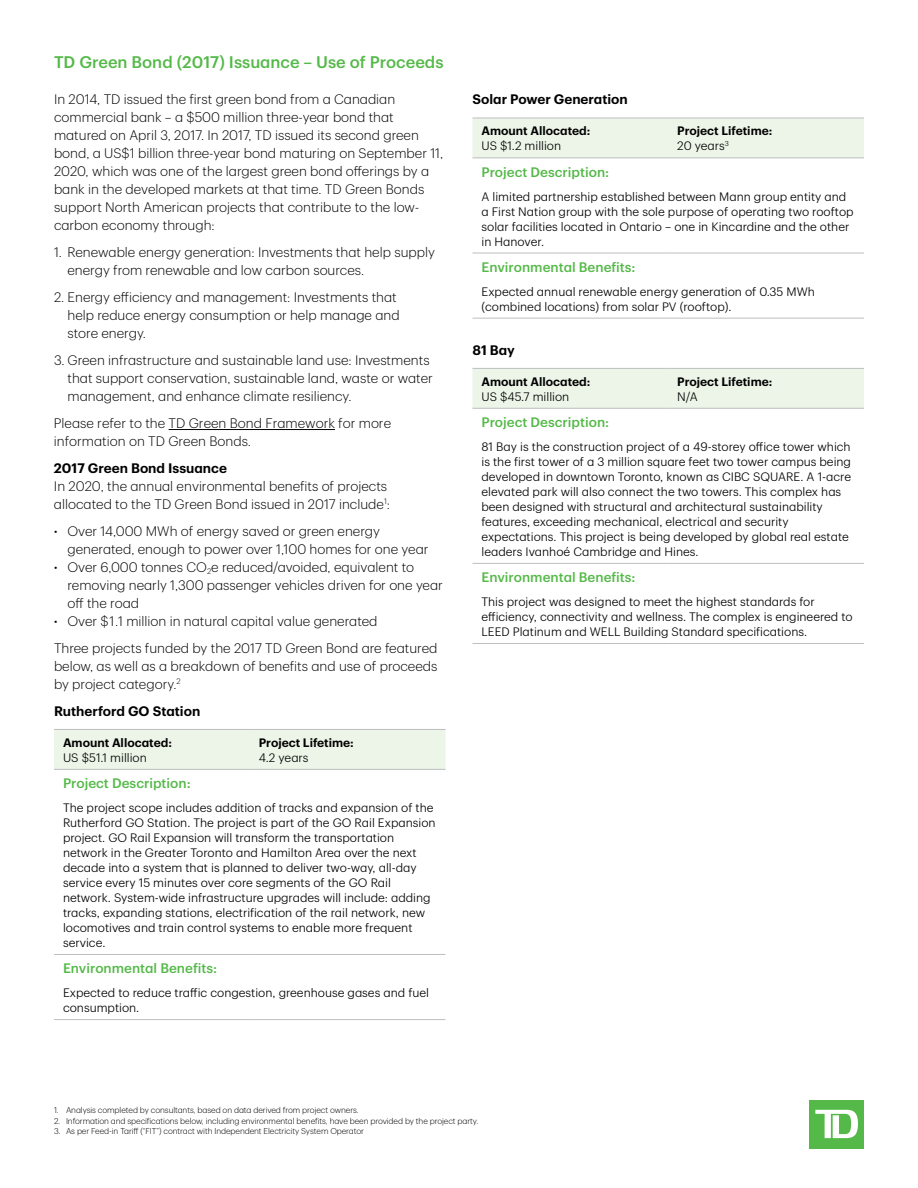
<style>
.page{position:relative;width:918px;height:1188px;background:#fff}
.page>*{position:absolute;margin:0;border:0;box-sizing:border-box;transform-origin:0 0}
.t1{font:500 16.5px "TD Graphik";color:#54b948}
.t2{font:300 13.5px/18px "TD Graphik";color:#000}
.t3{font:500 13.5px "TD Graphik";color:#54b948}
.t4{font:600 13.5px "TD Graphik";color:#000}
.t5{font:300 12px/15px "TD Graphik";color:#000}
.t6{font:600 12px/15px "TD Graphik";color:#000}
.t7{font:300 8.25px "TD Graphik";letter-spacing:-.01em;color:#000}
.s1{font-size:10.5px}
.s2{font-weight:300}
</style>
<div class="page">
<div style="left:810px;top:1100px;width:54px;height:49px;background:#54b948"></div>
<svg style="left:815px;top:1110px;width:43px;height:28px"></svg>
<hr style="left:169px;top:429px;width:166px;height:1px;background:#000">
<div style="left:54px;top:730px;width:392px;height:39px;background:#ecf5e8"></div>
<hr style="left:54px;top:954px;width:196px;height:1px;background:#bcbec0">
<hr style="left:250px;top:954px;width:196px;height:1px;background:#bcbec0">
<hr style="left:54px;top:729px;width:196px;height:1px;background:#bcbec0">
<hr style="left:250px;top:729px;width:196px;height:1px;background:#bcbec0">
<hr style="left:54px;top:769px;width:196px;height:1px;background:#bcbec0">
<hr style="left:250px;top:769px;width:196px;height:1px;background:#bcbec0">
<hr style="left:54px;top:1019px;width:196px;height:1px;background:#bcbec0">
<hr style="left:250px;top:1019px;width:196px;height:1px;background:#bcbec0">
<div style="left:472px;top:119px;width:392px;height:39px;background:#ecf5e8"></div>
<hr style="left:472px;top:253px;width:196px;height:1px;background:#bcbec0">
<hr style="left:668px;top:253px;width:196px;height:1px;background:#bcbec0">
<hr style="left:472px;top:118px;width:196px;height:1px;background:#bcbec0">
<hr style="left:668px;top:118px;width:196px;height:1px;background:#bcbec0">
<hr style="left:472px;top:158px;width:196px;height:1px;background:#bcbec0">
<hr style="left:668px;top:158px;width:196px;height:1px;background:#bcbec0">
<hr style="left:472px;top:318px;width:196px;height:1px;background:#bcbec0">
<hr style="left:668px;top:318px;width:196px;height:1px;background:#bcbec0">
<div style="left:472px;top:369px;width:392px;height:39px;background:#ecf5e8"></div>
<hr style="left:472px;top:563px;width:196px;height:1px;background:#bcbec0">
<hr style="left:668px;top:563px;width:196px;height:1px;background:#bcbec0">
<hr style="left:472px;top:368px;width:196px;height:1px;background:#bcbec0">
<hr style="left:668px;top:368px;width:196px;height:1px;background:#bcbec0">
<hr style="left:472px;top:408px;width:196px;height:1px;background:#bcbec0">
<hr style="left:668px;top:408px;width:196px;height:1px;background:#bcbec0">
<hr style="left:472px;top:643px;width:196px;height:1px;background:#bcbec0">
<hr style="left:668px;top:643px;width:196px;height:1px;background:#bcbec0">
<h1 class="t1" style="left:54px;top:49px;width:391px">TD Green Bond (2017) Issuance – Use of Proceeds</h1>
<p class="t2" style="left:54px;top:89px;width:391px">In 2014, TD issued the first green bond from a Canadian commercial bank – a $500 million three-year bond that matured on April 3, 2017. In 2017, TD issued its second green bond, a US$1 billion three-year bond maturing on September 11, 2020, which was one of the largest green bond offerings by a bank in the developed markets at that time. TD Green Bonds support North American projects that contribute to the low&shy;carbon economy through:</p>
<p class="t2" style="left:68px;top:242px;width:369px;text-indent:-14px">1. Renewable energy generation: Investments that help supply energy from renewable and low carbon sources.</p>
<p class="t2" style="left:68px;top:287px;width:334px;text-indent:-14px">2. Energy efficiency and management: Investments that help reduce energy consumption or help manage and store energy.</p>
<p class="t2" style="left:68px;top:350px;width:367px;text-indent:-14px">3. Green infrastructure and sustainable land use: Investments that support conservation, sustainable land, waste or water management, and enhance climate resiliency.</p>
<p class="t2" style="left:54px;top:413px;width:339px">Please refer to the TD Green Bond Framework for more information on TD Green Bonds.</p>
<p class="t4" style="left:54px;top:457px;width:175px">2017 Green Bond Issuance</p>
<p class="t2" style="left:54px;top:476px;width:338px">In 2020, the annual environmental benefits of projects allocated to the TD Green Bond issued in 2017 include<sup>1</sup>:</p>
<p class="t2" style="left:68px;top:521px;width:363px;text-indent:-14px"><span class="s1">•</span> Over 14,000 MWh of energy saved or green energy generated, enough to power over 1,100 homes for one year</p>
<p class="t2" style="left:67px;top:557px;width:377px;text-indent:-13px"><span class="s1">•</span> Over 6,000 tonnes CO<sub>2</sub>e reduced/avoided, equivalent to removing nearly 1,300 passenger vehicles driven for one year off the road</p>
<p class="t2" style="left:54px;top:606px;width:385px;line-height:27px"><span class="s1">•</span> Over $1.1 million in natural capital value generated<br>Three projects funded by the 2017 TD Green Bond are featured</p>
<p class="t2" style="left:54px;top:656px;width:385px">below, as well as a breakdown of benefits and use of proceeds by project category.<sup>2</sup></p>
<p class="t4" style="left:54px;top:700px;width:148px">Rutherford GO Station</p>
<p class="t6" style="left:63px;top:734px;width:111px">Amount Allocated:</p>
<p class="t5" style="left:63px;top:749px;width:85px">US $51.1 million</p>
<p class="t6" style="left:259px;top:734px;width:97px">Project Lifetime:</p>
<p class="t5" style="left:259px;top:749px;width:51px">4.2 years</p>
<p class="t3" style="left:63px;top:773px;width:129px">Project Description:</p>
<p class="t5" style="left:63px;top:799px;width:374px">The project scope includes addition of tracks and expansion of the Rutherford GO Station. The project is part of the GO Rail Expansion project. GO Rail Expansion will transform the transportation network in the Greater Toronto and Hamilton Area over the next decade into a system that is planned to deliver two-way, all-day service every 15 minutes over core segments of the GO Rail network. System-wide infrastructure upgrades will include: adding tracks, expanding stations, electrification of the rail network, new locomotives and train control systems to enable more frequent service.</p>
<p class="t3" style="left:63px;top:958px;width:156px">Environmental Benefits:</p>
<p class="t5" style="left:63px;top:984px;width:368px">Expected to reduce traffic congestion, greenhouse gases and fuel consumption.</p>
<p class="t4" style="left:472px;top:89px;width:157px">Solar Power Generation</p>
<p class="t6" style="left:482px;top:123px;width:111px">Amount Allocated:</p>
<p class="t5" style="left:482px;top:138px;width:81px">US $1.2 million</p>
<p class="t6" style="left:677px;top:123px;width:97px">Project Lifetime:<br><span class="s2">20 years</span><sup>3</sup></p>
<p class="t3" style="left:482px;top:161px;width:129px">Project Description:</p>
<p class="t5" style="left:482px;top:188px;width:374px">A limited partnership established between Mann group entity and a First Nation group with the sole purpose of operating two rooftop solar facilities located in Ontario – one in Kincardine and the other in Hanover.</p>
<p class="t3" style="left:482px;top:256px;width:156px">Environmental Benefits:</p>
<p class="t5" style="left:482px;top:283px;width:335px">Expected annual renewable energy generation of 0.35 MWh (combined locations) from solar PV (rooftop).</p>
<p class="t4" style="left:472px;top:339px;width:44px">81 Bay</p>
<p class="t6" style="left:482px;top:373px;width:111px">Amount Allocated:</p>
<p class="t5" style="left:482px;top:388px;width:89px">US $45.7 million</p>
<p class="t6" style="left:677px;top:373px;width:97px">Project Lifetime:</p>
<p class="t5" style="left:677px;top:388px;width:22px">N/A</p>
<p class="t3" style="left:482px;top:412px;width:129px">Project Description:</p>
<p class="t5" style="left:482px;top:438px;width:371px">81 Bay is the construction project of a 49-storey office tower which is the first tower of a 3 million square feet two tower campus being developed in downtown Toronto, known as CIBC SQUARE. A 1-acre elevated park will also connect the two towers. This complex has been designed with structural and architectural sustainability features, exceeding mechanical, electrical and security expectations. This project is being developed by global real estate leaders Ivanhoé Cambridge and Hines.</p>
<p class="t3" style="left:482px;top:567px;width:156px">Environmental Benefits:</p>
<p class="t5" style="left:482px;top:593px;width:373px">This project was designed to meet the highest standards for efficiency, connectivity and wellness. The complex is engineered to<br>LEED Platinum and WELL Building Standard specifications.</p>
<p class="t7" style="left:54px;top:1104px;width:306px">1. Analysis completed by consultants, based on data derived from project owners.</p>
<p class="t7" style="left:54px;top:1114px;width:426px">2. Information and specifications below, including environmental benefits, have been provided by the project party.</p>
<p class="t7" style="left:54px;top:1125px;width:312px">3. As per Feed-in Tariff (“FIT”) contract with Independent Electricity System Operator</p>
</div>
